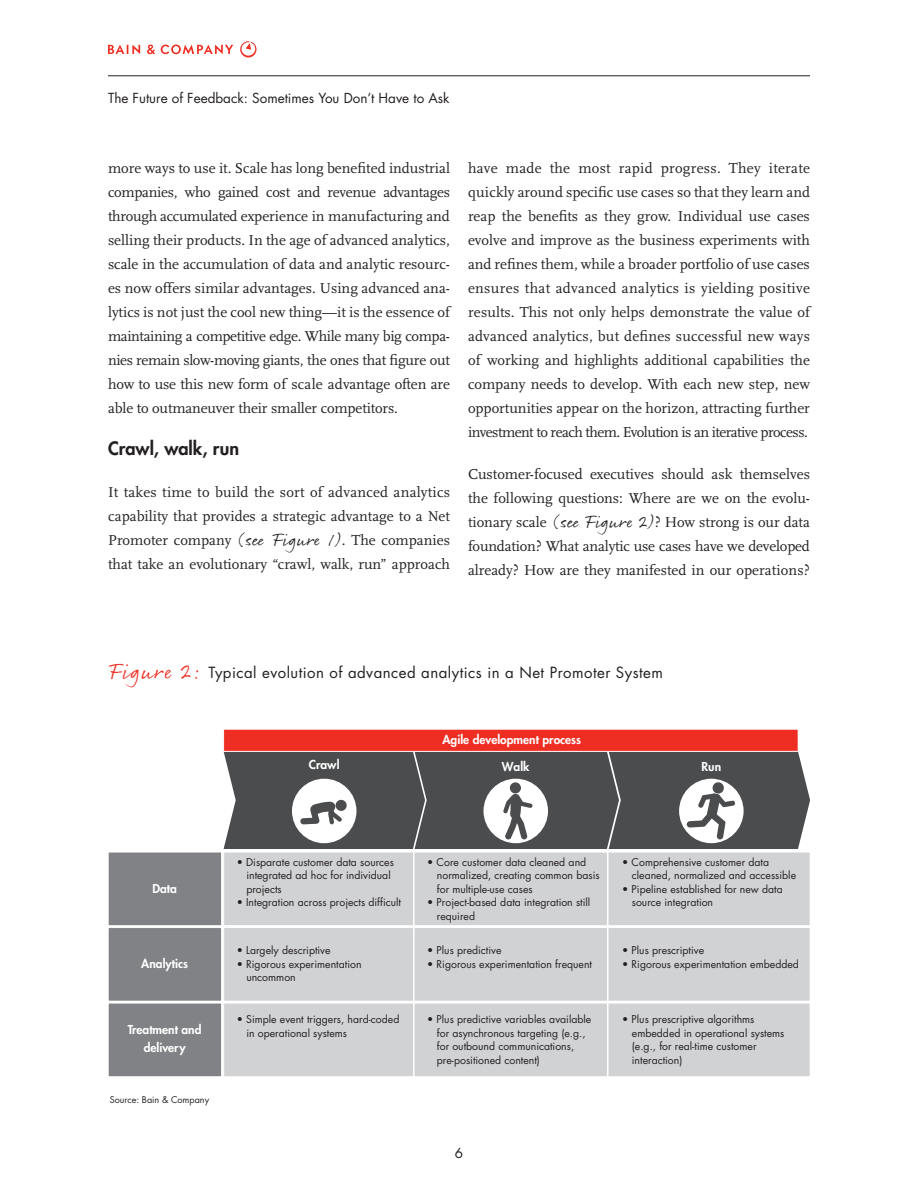
<style>
.page{position:relative;width:918px;height:1188px;background:#fff}
.page>*{position:absolute;margin:0;border:0;box-sizing:border-box;transform-origin:0 0}
.Subhead_1{font:800 18px "Futura";color:#231f20}
.Body_text{font:15px/24px "Scala";letter-spacing:-.01em;color:#231f20;text-align:justify}
.Chart_tagline{font:15px "Futura";letter-spacing:.03em;color:#231f20}
.t1{font:13.5px "Futura";color:#231f20}
.t2{font:800 12px/18px "Futura";color:#fff;text-align:center}
.t3{font:10.5px/13.5px "Futura";color:#231f20}
.t4{font:9px "Futura";color:#231f20}
.s1{font-family:"Rollerscript Rough";font-size:18px}
.s2{font-family:"Rollerscript Rough";font-size:22.5px;color:#ee2e22}
</style>
<div class="page">
<svg style="left:108px;top:45px;width:32px;height:9px"></svg>
<svg style="left:147px;top:45px;width:8px;height:9px"></svg>
<svg style="left:161px;top:45px;width:72px;height:9px"></svg>
<svg style="left:240px;top:41px;width:16px;height:17px"></svg>
<hr style="left:108px;top:76px;width:702px;height:1px;background:#231f20">
<div style="left:108px;top:852px;width:114px;height:74px;background:#808285"></div>
<div style="left:108px;top:852px;width:114px;height:74px;border:1px solid #fff"></div>
<div style="left:108px;top:928px;width:114px;height:73px;background:#808285"></div>
<div style="left:108px;top:927px;width:114px;height:74px;border:1px solid #fff"></div>
<div style="left:108px;top:1003px;width:114px;height:74px;background:#808285"></div>
<div style="left:108px;top:1003px;width:114px;height:74px;border:1px solid #fff"></div>
<div style="left:224px;top:852px;width:586px;height:74px;background:#d1d2d4"></div>
<div style="left:223px;top:852px;width:587px;height:74px;border:1px solid #fff"></div>
<div style="left:224px;top:928px;width:586px;height:73px;background:#d1d2d4"></div>
<div style="left:223px;top:927px;width:587px;height:74px;border:1px solid #fff"></div>
<div style="left:224px;top:1003px;width:586px;height:74px;background:#d1d2d4"></div>
<div style="left:223px;top:1003px;width:587px;height:74px;border:1px solid #fff"></div>
<svg style="left:224px;top:752px;width:586px;height:97px;background:#676869"></svg>
<div style="left:224px;top:729px;width:574px;height:22px;background:#ee2e22"></div>
<div style="left:223px;top:729px;width:575px;height:23px;border:1px solid #fff"></div>
<hr style="left:413px;top:852px;width:2px;height:231px;background:#fff">
<hr style="left:607px;top:851px;width:1px;height:231px;background:#fff">
<p class="t1" style="left:108px;top:89px;width:343px">The Future of Feedback: Sometimes You Don’t Have to Ask</p>
<p class="Body_text" style="left:108px;top:157px;width:344px">more ways to use it. Scale has long benefited industrial companies, who gained cost and revenue advantages through accumulated experience in manufacturing and selling their products. In the age of advanced analytics, scale in the accumulation of data and analytic resourc&shy;es now offers similar advantages. Using advanced ana&shy;lytics is not just the cool new thing—it is the essence of maintaining a competitive edge. While many big compa&shy;nies remain slow-moving giants, the ones that figure out how to use this new form of scale advantage often are able to outmaneuver their smaller competitors.</p>
<p class="Subhead_1" style="left:108px;top:437px;width:133px">Crawl, walk, run</p>
<p class="Body_text" style="left:108px;top:481px;width:344px">It takes time to build the sort of advanced analytics capability that provides a strategic advantage to a Net Promoter company <span class="s1">(see Figure 1)</span>. The companies that take an evolutionary “crawl, walk, run” approach</p>
<p class="Body_text" style="left:468px;top:157px;width:344px">have made the most rapid progress. They iterate quickly around specific use cases so that they learn and reap the benefits as they grow. Individual use cases evolve and improve as the business experiments with and refines them, while a broader portfolio of use cases ensures that advanced analytics is yielding positive results. This not only helps demonstrate the value of advanced analytics, but defines successful new ways of working and highlights additional capabilities the company needs to develop. With each new step, new opportunities appear on the horizon, attracting further investment to reach them. Evolution is an iterative process.</p>
<p class="Body_text" style="left:468px;top:463px;width:344px">Customer-focused executives should ask themselves the following questions: Where are we on the evolu&shy;tionary scale <span class="s1">(see Figure 2)</span>? How strong is our data foundation? What analytic use cases have we developed already? How are they manifested in our operations?</p>
<p class="Chart_tagline" style="left:108px;top:663px;width:557px"><span class="s2">Figure 2:</span> Typical evolution of advanced analytics in a Net Promoter System</p>
<p class="t2" style="left:442px;top:730px;width:140px">Agile development process</p>
<p class="t2" style="left:309px;top:756px;width:32px">Crawl</p>
<p class="t2" style="left:502px;top:757px;width:29px">Walk</p>
<p class="t2" style="left:702px;top:757px;width:21px">Run</p>
<p class="t2" style="left:152px;top:879px;width:26px">Data</p>
<p class="t2" style="left:141px;top:954px;width:48px">Analytics</p>
<p class="t2" style="left:128px;top:1020px;width:75px">Treatment and delivery</p>
<p class="t4" style="left:110px;top:1094px;width:101px">Source: Bain &amp; Company</p>
<p class="t3" style="left:246px;top:855px;width:149px;text-indent:-10px">• Disparate customer data sources integrated ad hoc for individual projects</p>
<p class="t3" style="left:237px;top:896px;width:166px">• Integration across projects difficult</p>
<p class="t3" style="left:237px;top:944px;width:95px">• Largely descriptive</p>
<p class="t3" style="left:246px;top:957px;width:117px;text-indent:-10px">• Rigorous experimentation uncommon</p>
<p class="t3" style="left:246px;top:1013px;width:155px;text-indent:-10px">• Simple event triggers, hard-coded in operational systems</p>
<p class="t3" style="left:437px;top:855px;width:164px;text-indent:-10px">• Core customer data cleaned and normalized, creating common basis for multiple-use cases</p>
<p class="t3" style="left:437px;top:896px;width:155px;text-indent:-10px">• Project-based data integration still required</p>
<p class="t3" style="left:427px;top:944px;width:76px">• Plus predictive</p>
<p class="t3" style="left:427px;top:957px;width:166px">• Rigorous experimentation frequent</p>
<p class="t3" style="left:437px;top:1013px;width:156px;text-indent:-10px">• Plus predictive variables available for asynchronous targeting (e.g., for outbound communications, pre-positioned content)</p>
<p class="t3" style="left:632px;top:855px;width:166px;text-indent:-10px">• Comprehensive customer data cleaned, normalized and accessible</p>
<p class="t3" style="left:632px;top:882px;width:152px;text-indent:-10px">• Pipeline established for new data source integration</p>
<p class="t3" style="left:622px;top:944px;width:84px">• Plus prescriptive</p>
<p class="t3" style="left:622px;top:957px;width:178px">• Rigorous experimentation embedded</p>
<p class="t3" style="left:632px;top:1013px;width:154px;text-indent:-10px">• Plus prescriptive algorithms embedded in operational systems (e.g., for real-time customer interaction)</p>
<p class="t1" style="left:455px;top:1144px;width:10px">6</p>
</div>
